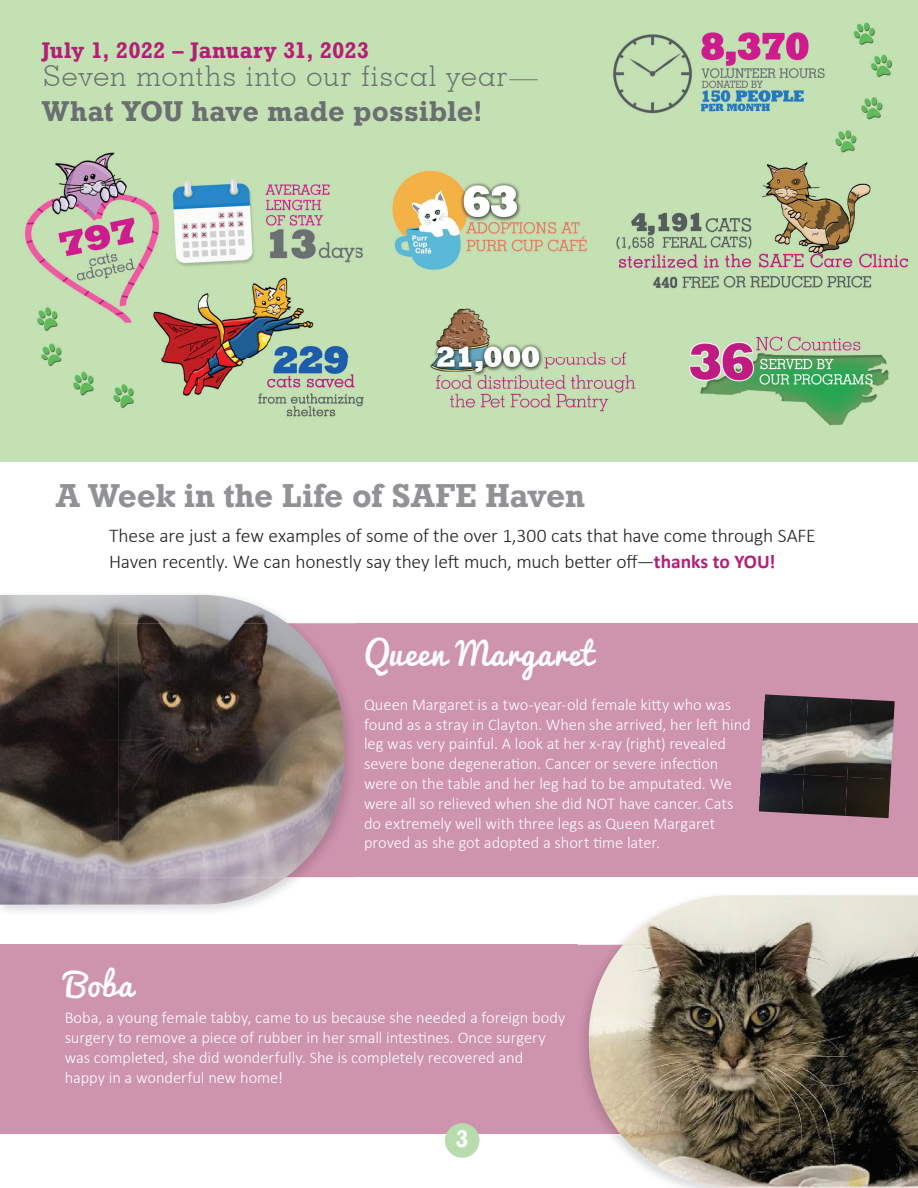
<style>
.page{position:relative;width:918px;height:1188px;background:#fff}
.page>*{position:absolute;margin:0;border:0;box-sizing:border-box;transform-origin:0 0}
.t1{font:33px "Geometric Slab 712 BT Bold A";letter-spacing:.015em;color:#919295}
.t2{font:31.5px "Pacifico";letter-spacing:.04em;color:#fff}
.t3{font:300 28.5px "Geometric Slab 703 BT";letter-spacing:.04em;color:#6b6f71}
.t4{font:28.5px "Geometric Slab 712 BT Bold A";letter-spacing:.03em;color:#6b6f71}
.t5{font:24px "Geometric Slab 712 BT Bold A";color:#fff}
.t6{font:22.5px "Geometric Slab 712 BT Bold A";letter-spacing:.03em;color:#b41f76}
.t7{font:300 19.5px/26.4px "Calibri";letter-spacing:-.01em;color:#231f20}
.t8{font:300 16.5px/19.8px "Calibri";letter-spacing:-.005em;color:#fff}
.s1{font-weight:700;color:#b41f76}
</style>
<div class="page">
<div style="left:0;top:945px;width:720px;height:189px;background:#ce93ad"></div>
<div style="left:119px;top:624px;width:799px;height:253px;background:#ce93ad"></div>
<div style="left:445px;top:1123px;width:35px;height:35px;background:#b8dcae;border-radius:50%"></div>
<img style="left:0;top:0;width:918px;height:461px">
<img style="left:1px;top:594px;width:354px;height:317px">
<img style="left:344px;top:624px;width:11px;height:253px">
<img style="left:0;top:595px;width:221px;height:310px">
<img style="left:119px;top:624px;width:225px;height:253px">
<img style="left:851px;top:699px;width:44px;height:39px">
<img style="left:849px;top:738px;width:44px;height:39px">
<img style="left:847px;top:777px;width:44px;height:41px">
<img style="left:808px;top:697px;width:43px;height:41px">
<img style="left:806px;top:736px;width:43px;height:41px">
<img style="left:804px;top:775px;width:43px;height:41px">
<img style="left:763px;top:694px;width:45px;height:42px">
<img style="left:761px;top:733px;width:45px;height:42px">
<img style="left:759px;top:772px;width:45px;height:42px">
<img style="left:578px;top:895px;width:340px;height:293px">
<img style="left:578px;top:945px;width:45px;height:189px">
<svg style="left:717px;top:895px;width:14px;height:1px"></svg>
<img style="left:594px;top:945px;width:29px;height:54px">
<h3 class="t6" style="left:42px;top:36px;width:328px">July 1, 2022 – January 31, 2023</h3>
<h3 class="t3" style="left:42px;top:58px;width:498px">Seven months into our fiscal year—</h3>
<h3 class="t4" style="left:42px;top:94px;width:441px">What YOU have made possible!</h3>
<h1 class="t1" style="left:56px;top:475px;width:530px">A Week in the Life of SAFE Haven</h1>
<p class="t7" style="left:109px;top:522px;width:708px">These are just a few examples of some of the over 1,300 cats that have come through SAFE<br>Haven recently. We can honestly say they left much, much better off—<span class="s1">thanks to YOU!</span></p>
<h2 class="t2" style="left:364px;top:626px;width:230px">Queen Margaret</h2>
<p class="t8" style="left:364px;top:694px;width:388px">Queen Margaret is a two-year-old female kitty who was found as a stray in Clayton. When she arrived, her left hind leg was very painful. A look at her x-ray (right) revealed severe bone degeneration. Cancer or severe infection were on the table and her leg had to be amputated. We were all so relieved when she did NOT have cancer. Cats do extremely well with three legs as Queen Margaret proved as she got adopted a short time later.</p>
<h2 class="t2" style="left:65px;top:957px;width:70px">Boba</h2>
<p class="t8" style="left:65px;top:1008px;width:502px">Boba, a young female tabby, came to us because she needed a foreign body surgery to remove a piece of rubber in her small intestines. Once surgery was completed, she did wonderfully. She is completely recovered and happy in a wonderful new home!</p>
<h3 class="t5" style="left:456px;top:1124px;width:14px">3</h3>
</div>
